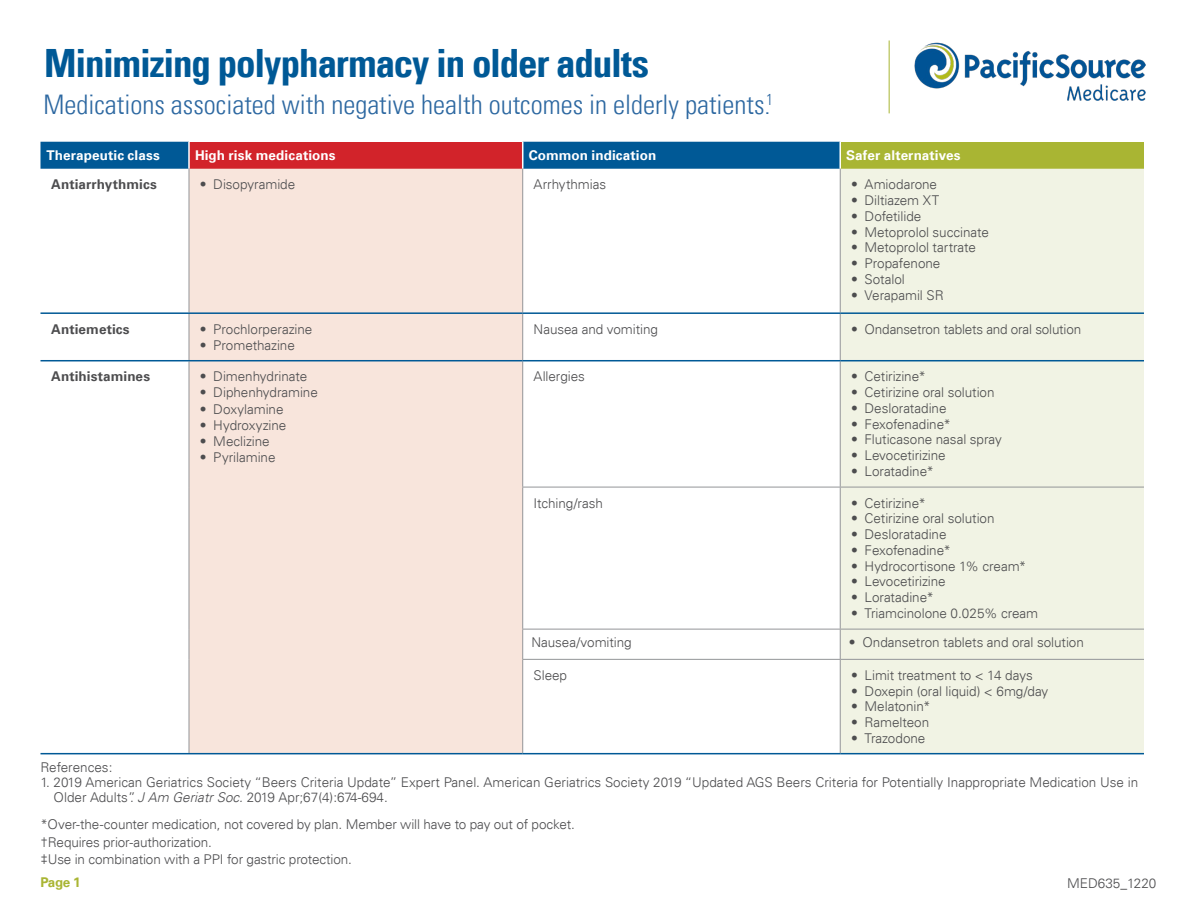
<style>
.page{position:relative;width:1188px;height:918px;background:#fff}
.page>*{position:absolute;margin:0;border:0;box-sizing:border-box;transform-origin:0 0}
.t1{font:700 condensed 39px "Univers LT";letter-spacing:-.03em;color:#005996}
.t2{font:300 condensed 27px "Univers LT";color:#2d68a1}
.t3{font:300 13.5px/17.2px "Univers LT";letter-spacing:-.005em;color:#4d4d4f}
.t4{font:700 13.5px "Univers LT";letter-spacing:.005em;color:#fff}
.t5{font:700 13.5px "Univers LT";letter-spacing:.005em;color:#4d4d4f}
.t6{font:700 13.5px "Univers LT";color:#a9b533}
.s1{font-style:italic}
</style>
<div class="page">
<img style="left:914px;top:43px;width:231px;height:57px">
<div style="left:840px;top:142px;width:304px;height:27px;background:#a9b533"></div>
<div style="left:190px;top:169px;width:332px;height:584px;background:#f8e5dc"></div>
<div style="left:841px;top:169px;width:303px;height:584px;background:#f1f3e4"></div>
<svg style="left:40px;top:142px;width:799px;height:27px;background:#5a456a"></svg>
<hr style="left:839px;top:142px;width:2px;height:27px;background:#fff">
<hr style="left:189px;top:169px;width:1px;height:143px;background:#939598">
<hr style="left:522px;top:169px;width:1px;height:143px;background:#939598">
<hr style="left:840px;top:169px;width:1px;height:143px;background:#939598">
<hr style="left:189px;top:314px;width:1px;height:46px;background:#939598">
<hr style="left:522px;top:314px;width:1px;height:46px;background:#939598">
<hr style="left:840px;top:314px;width:1px;height:46px;background:#939598">
<hr style="left:189px;top:361px;width:1px;height:126px;background:#939598">
<hr style="left:522px;top:361px;width:1px;height:126px;background:#939598">
<hr style="left:840px;top:361px;width:1px;height:126px;background:#939598">
<hr style="left:189px;top:487px;width:1px;height:142px;background:#939598">
<hr style="left:522px;top:487px;width:318px;height:1px;background:#939598">
<hr style="left:522px;top:487px;width:1px;height:142px;background:#939598">
<hr style="left:840px;top:487px;width:304px;height:1px;background:#939598">
<hr style="left:840px;top:487px;width:1px;height:142px;background:#939598">
<hr style="left:189px;top:629px;width:1px;height:30px;background:#939598">
<hr style="left:522px;top:629px;width:318px;height:1px;background:#939598">
<hr style="left:522px;top:629px;width:1px;height:30px;background:#939598">
<hr style="left:840px;top:629px;width:304px;height:1px;background:#939598">
<hr style="left:840px;top:629px;width:1px;height:30px;background:#939598">
<hr style="left:189px;top:659px;width:1px;height:94px;background:#939598">
<hr style="left:522px;top:659px;width:318px;height:1px;background:#939598">
<hr style="left:522px;top:660px;width:1px;height:93px;background:#939598">
<hr style="left:840px;top:659px;width:304px;height:1px;background:#939598">
<hr style="left:840px;top:660px;width:1px;height:93px;background:#939598">
<hr style="left:40px;top:753px;width:149px;height:1px;background:#005996">
<hr style="left:189px;top:753px;width:334px;height:1px;background:#005996">
<hr style="left:523px;top:753px;width:317px;height:1px;background:#005996">
<hr style="left:840px;top:753px;width:304px;height:1px;background:#005996">
<hr style="left:40px;top:360px;width:149px;height:1px;background:#005996">
<hr style="left:189px;top:360px;width:334px;height:1px;background:#005996">
<hr style="left:523px;top:360px;width:317px;height:1px;background:#005996">
<hr style="left:840px;top:360px;width:304px;height:1px;background:#005996">
<hr style="left:40px;top:312px;width:149px;height:2px;background:#005996">
<hr style="left:189px;top:312px;width:334px;height:2px;background:#005996">
<hr style="left:523px;top:312px;width:317px;height:2px;background:#005996">
<hr style="left:840px;top:312px;width:304px;height:2px;background:#005996">
<hr style="left:889px;top:40px;width:1px;height:73px;background:#a9b533">
<h1 class="t1" style="left:44px;top:39px;width:606px">Minimizing polypharmacy in older adults</h1>
<h2 class="t2" style="left:44px;top:88px;width:731px">Medications associated with negative health outcomes in elderly patients.<sup>1</sup></h2>
<p class="t4" style="left:46px;top:147px;width:115px">Therapeutic class</p>
<p class="t4" style="left:195px;top:147px;width:142px">High risk medications</p>
<p class="t4" style="left:529px;top:147px;width:129px">Common indication</p>
<p class="t4" style="left:846px;top:147px;width:116px">Safer alternatives</p>
<p class="t5" style="left:51px;top:177px;width:107px">Antiarrhythmics</p>
<p class="t3" style="left:200px;top:176px;width:97px">• Disopyramide</p>
<p class="t3" style="left:534px;top:176px;width:74px">Arrhythmias</p>
<p class="t3" style="left:851px;top:176px;width:88px">• Amiodarone</p>
<p class="t3" style="left:851px;top:192px;width:90px">• Diltiazem XT</p>
<p class="t3" style="left:851px;top:207px;width:72px">• Dofetilide</p>
<p class="t3" style="left:851px;top:223px;width:139px">• Metoprolol succinate</p>
<p class="t3" style="left:851px;top:239px;width:126px">• Metoprolol tartrate</p>
<p class="t3" style="left:851px;top:255px;width:91px">• Propafenone</p>
<p class="t3" style="left:851px;top:270px;width:55px">• Sotalol</p>
<p class="t3" style="left:851px;top:287px;width:94px">• Verapamil SR</p>
<p class="t5" style="left:51px;top:321px;width:80px">Antiemetics</p>
<p class="t3" style="left:200px;top:320px;width:114px">• Prochlorperazine</p>
<p class="t3" style="left:200px;top:337px;width:97px">• Promethazine</p>
<p class="t3" style="left:534px;top:320px;width:126px">Nausea and vomiting</p>
<p class="t3" style="left:851px;top:320px;width:232px">• Ondansetron tablets and oral solution</p>
<p class="t5" style="left:51px;top:369px;width:100px">Antihistamines</p>
<p class="t3" style="left:200px;top:368px;width:109px">• Dimenhydrinate</p>
<p class="t3" style="left:200px;top:384px;width:120px">• Diphenhydramine</p>
<p class="t3" style="left:200px;top:400px;width:85px">• Doxylamine</p>
<p class="t3" style="left:200px;top:416px;width:88px">• Hydroxyzine</p>
<p class="t3" style="left:200px;top:433px;width:71px">• Meclizine</p>
<p class="t3" style="left:200px;top:449px;width:77px">• Pyrilamine</p>
<p class="t3" style="left:534px;top:368px;width:53px">Allergies</p>
<p class="t3" style="left:851px;top:368px;width:76px">• Cetirizine*</p>
<p class="t3" style="left:851px;top:384px;width:145px">• Cetirizine oral solution</p>
<p class="t3" style="left:851px;top:399px;width:97px">• Desloratadine</p>
<p class="t3" style="left:851px;top:415px;width:101px">• Fexofenadine*</p>
<p class="t3" style="left:851px;top:431px;width:152px">• Fluticasone nasal spray</p>
<p class="t3" style="left:851px;top:447px;width:96px">• Levocetirizine</p>
<p class="t3" style="left:851px;top:463px;width:84px">• Loratadine*</p>
<p class="t3" style="left:534px;top:494px;width:71px">Itching/rash</p>
<p class="t3" style="left:851px;top:494px;width:76px">• Cetirizine*</p>
<p class="t3" style="left:851px;top:510px;width:145px">• Cetirizine oral solution</p>
<p class="t3" style="left:851px;top:526px;width:97px">• Desloratadine</p>
<p class="t3" style="left:851px;top:541px;width:101px">• Fexofenadine*</p>
<p class="t3" style="left:851px;top:557px;width:177px">• Hydrocortisone 1% cream*</p>
<p class="t3" style="left:851px;top:573px;width:96px">• Levocetirizine</p>
<p class="t3" style="left:851px;top:589px;width:84px">• Loratadine*</p>
<p class="t3" style="left:851px;top:605px;width:189px">• Triamcinolone 0.025% cream</p>
<p class="t3" style="left:531px;top:634px;width:102px">Nausea/vomiting</p>
<p class="t3" style="left:849px;top:634px;width:237px">• Ondansetron tablets and oral solution</p>
<p class="t3" style="left:534px;top:666px;width:35px">Sleep</p>
<p class="t3" style="left:851px;top:666px;width:183px">• Limit treatment to &lt; 14 days</p>
<p class="t3" style="left:851px;top:682px;width:199px">• Doxepin (oral liquid) &lt; 6mg/day</p>
<p class="t3" style="left:851px;top:698px;width:81px">• Melatonin*</p>
<p class="t3" style="left:851px;top:714px;width:80px">• Ramelteon</p>
<p class="t3" style="left:851px;top:729px;width:76px">• Trazodone</p>
<p class="t3" style="left:40px;top:759px;width:73px">References:</p>
<p class="t3" style="left:54px;top:775px;width:1086px;line-height:15px;text-indent:-13px">1. 2019 American Geriatrics Society “Beers Criteria Update” Expert Panel. American Geriatrics Society 2019 “Updated AGS Beers Criteria for Potentially Inappropriate Medication Use in<br>Older Adults”. <span class="s1">J Am Geriatr Soc.</span> 2019 Apr;67(4):674-694.</p>
<p class="t3" style="left:40px;top:816px;width:536px">*Over-the-counter medication, not covered by plan. Member will have to pay out of pocket. †Requires prior-authorization.<br>‡Use in combination with a PPI for gastric protection.</p>
<p class="t6" style="left:40px;top:874px;width:42px">Page 1</p>
<p class="t3" style="left:1067px;top:874px;width:91px">MED635_1220</p>
</div>
